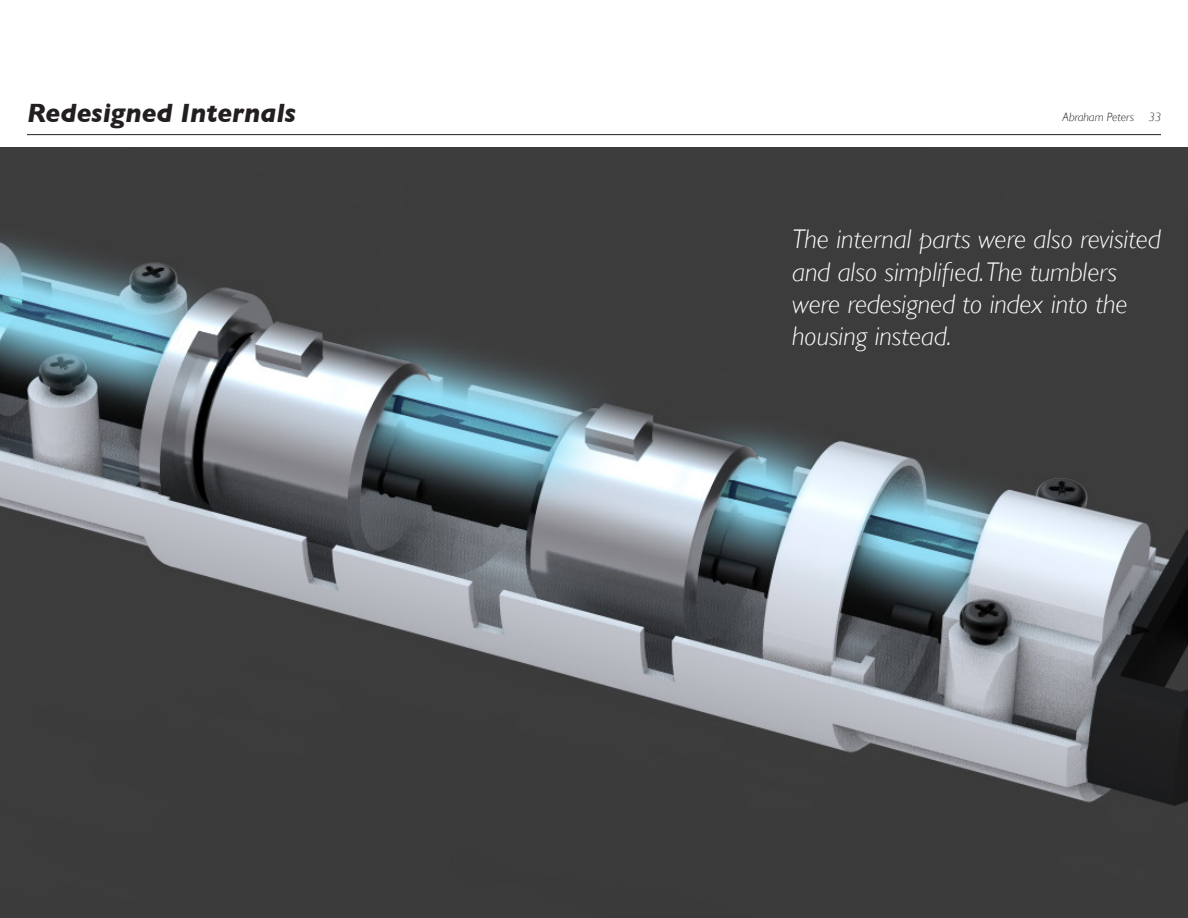
<style>
.page{position:relative;width:1188px;height:918px;background:#fff}
.page>*{position:absolute;margin:0;border:0;box-sizing:border-box;transform-origin:0 0}
.t1{font:italic 300 27px/32.4px "Gill Sans";color:#fff}
.t2{font:italic 700 27px "Gill Sans";color:#231f20}
.t3{font:italic 300 12px "Gill Sans";color:#231f20}
</style>
<div class="page">
<hr style="left:27px;top:134px;width:1134px;height:1px;background:#231f20">
<img style="left:0;top:148px;width:1188px;height:770px">
<p class="t2" style="left:27px;top:98px;width:270px">Redesigned Internals</p>
<p class="t3" style="left:1063px;top:111px;width:100px">Abraham Peters 33</p>
<p class="t1" style="left:792px;top:223px;width:370px">The internal parts were also revisited and also simplified. The tumblers were redesigned to index into the housing instead.</p>
</div>
